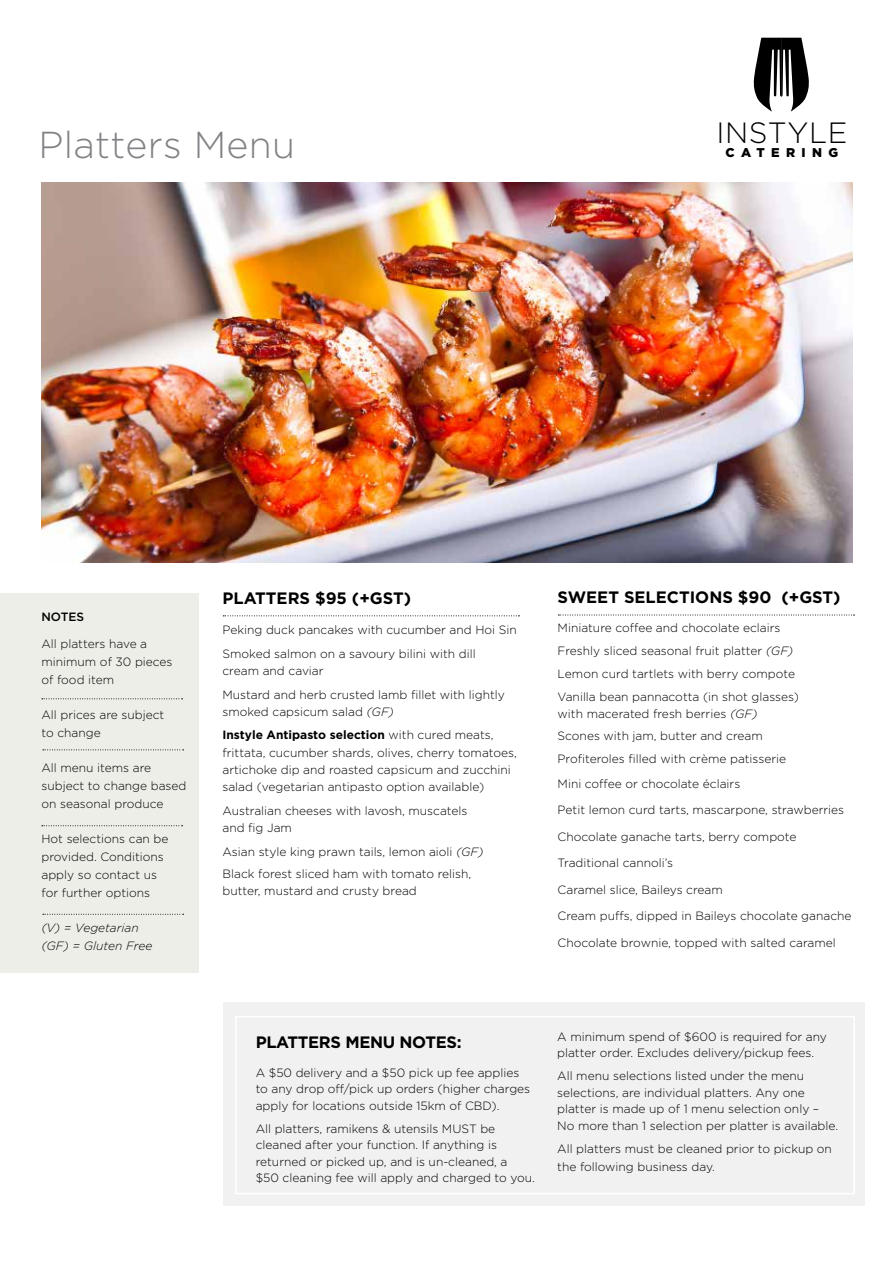
<style>
.page{position:relative;width:893px;height:1263px;background:#fff}
.page>*{position:absolute;margin:0;border:0;box-sizing:border-box;transform-origin:0 0}
.t1{font:300 37.5px "Gotham";letter-spacing:.01em;color:#808285}
.t2{font:300 29.25px "Gotham";letter-spacing:.02em;color:#000}
.t3{font:700 16.5px "Gotham";color:#000}
.t4{font:700 16.5px "Gotham";letter-spacing:-.02em;color:#000}
.t5{font:900 12.75px "Gotham";letter-spacing:.5em;color:#000}
.t6{font:300 12px/18px "Gotham";color:#000}
.t7{font:italic 300 12px/18px "Gotham";color:#000}
.t8{font:500 12px "Gotham";color:#000}
.s1{font-style:italic}
.s2{font-weight:700}
</style>
<div class="page">
<svg style="left:223px;top:615px;width:296px;height:1px"></svg>
<svg style="left:753px;top:38px;width:56px;height:74px"></svg>
<svg style="left:558px;top:615px;width:296px;height:1px"></svg>
<img style="left:42px;top:183px;width:811px;height:380px">
<div style="left:0;top:593px;width:199px;height:380px;background:#eeeee8"></div>
<svg style="left:42px;top:698px;width:141px;height:1px"></svg>
<svg style="left:42px;top:825px;width:141px;height:1px"></svg>
<svg style="left:43px;top:749px;width:141px;height:1px"></svg>
<svg style="left:43px;top:914px;width:141px;height:1px"></svg>
<div style="left:224px;top:1002px;width:641px;height:204px;background:#f1f1f2"></div>
<div style="left:235px;top:1016px;width:620px;height:178px;border:2px solid #fff"></div>
<h1 class="t1" style="left:38px;top:124px;width:258px">Platters Menu</h1>
<h2 class="t2" style="left:716px;top:116px;width:132px">INSTYLE</h2>
<p class="t5" style="left:726px;top:145px;width:114px">CATERING</p>
<p class="t8" style="left:41px;top:610px;width:44px">NOTES</p>
<p class="t6" style="left:41px;top:634px;width:133px">All platters have a minimum of 30 pieces of food item</p>
<p class="t6" style="left:41px;top:705px;width:124px">All prices are subject to change</p>
<p class="t6" style="left:41px;top:758px;width:147px">All menu items are subject to change based on seasonal produce</p>
<p class="t6" style="left:41px;top:829px;width:129px">Hot selections can be provided. Conditions apply so contact us for further options</p>
<p class="t7" style="left:41px;top:918px;width:112px">(V) = Vegetarian (GF) = Gluten Free</p>
<h3 class="t3" style="left:222px;top:589px;width:190px">PLATTERS $95 (+GST)</h3>
<p class="t6" style="left:222px;top:618px;width:296px;line-height:23.7px">Peking duck pancakes with cucumber and Hoi Sin<br>Smoked salmon on a savoury bilini with dill</p>
<p class="t6" style="left:222px;top:659px;width:284px;line-height:23.7px">cream and caviar<br>Mustard and herb crusted lamb fillet with lightly</p>
<p class="t6" style="left:222px;top:699px;width:273px;line-height:23.7px">smoked capsicum salad <span class="s1">(GF)<br></span><span class="s2">INSTYLE ANTIPASTO SELECTION</span> with cured meats,</p>
<p class="t6" style="left:222px;top:744px;width:296px;line-height:17.2px">frittata, cucumber shards, olives, cherry tomatoes, artichoke dip and roasted capsicum and zucchini salad (vegetarian antipasto option available)</p>
<p class="t6" style="left:222px;top:802px;width:247px;line-height:17.2px">Australian cheeses with lavosh, muscatels and fig Jam</p>
<p class="t6" style="left:222px;top:841px;width:263px;line-height:21.5px">Asian style king prawn tails, lemon aioli <span class="s1">(GF)<br></span>Black forest sliced ham with tomato relish,</p>
<p class="t6" style="left:222px;top:882px;width:196px">butter, mustard and crusty bread</p>
<h3 class="t3" style="left:558px;top:588px;width:284px">SWEET SELECTI ONS $90 (+GST)</h3>
<p class="t6" style="left:558px;top:616px;width:243px;line-height:23px">Miniature coffee and chocolate eclairs Freshly sliced seasonal fruit platter <span class="s1">(GF)<br></span>Lemon curd tartlets with berry compote Vanilla bean pannacotta (in shot glasses)</p>
<p class="t6" style="left:558px;top:702px;width:230px;line-height:23px">with macerated fresh berries <span class="s1">(GF)<br></span>Scones with jam, butter and cream<br>Profiteroles filled with crème patisserie</p>
<p class="t6" style="left:558px;top:774px;width:184px">Mini coffee or chocolate éclairs</p>
<p class="t6" style="left:558px;top:801px;width:288px">Petit lemon curd tarts, mascarpone, strawberries</p>
<p class="t6" style="left:558px;top:827px;width:240px">Chocolate ganache tarts, berry compote</p>
<p class="t6" style="left:558px;top:854px;width:117px">Traditional cannoli’s</p>
<p class="t6" style="left:558px;top:880px;width:167px">Caramel slice, Baileys cream</p>
<p class="t6" style="left:558px;top:907px;width:295px">Cream puffs, dipped in Baileys chocolate ganache</p>
<p class="t6" style="left:558px;top:933px;width:280px">Chocolate brownie, topped with salted caramel</p>
<h3 class="t3" style="left:256px;top:1032px;width:23px">PLATTERS</h3>
<h3 class="t4" style="left:345px;top:1032px;width:118px">MENU NOTES:</h3>
<p class="t6" style="left:256px;top:1064px;width:276px;line-height:16.5px">A $50 delivery and a $50 pick up fee applies to any drop off/pick up orders (higher charges apply for locations outside 15km of CBD).</p>
<p class="t6" style="left:256px;top:1120px;width:281px;line-height:16.5px">All platters, ramikens &amp; utensils MUST be cleaned after your function. If anything is returned or picked up, and is un-cleaned, a<br>$50 cleaning fee will apply and charged to you.</p>
<p class="t6" style="left:557px;top:1028px;width:271px;line-height:16.5px">A minimum spend of $600 is required for any platter order. Excludes delivery/pickup fees.</p>
<p class="t6" style="left:557px;top:1067px;width:282px;line-height:16.5px">All menu selections listed under the menu selections, are individual platters. Any one platter is made up of 1 menu selection only – No more than 1 selection per platter is available.</p>
<p class="t6" style="left:557px;top:1139px;width:276px">All platters must be cleaned prior to pickup on the following business day.</p>
</div>
